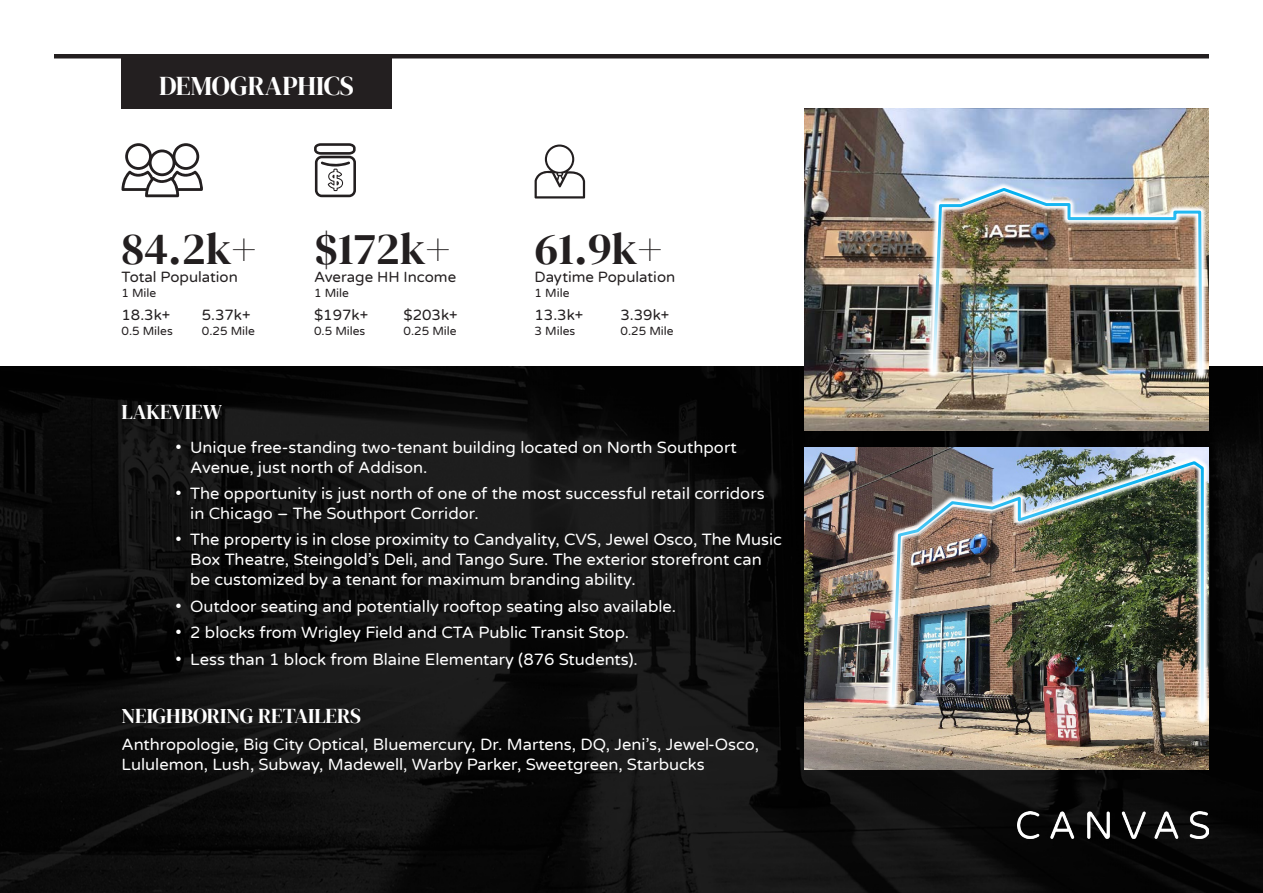
<style>
.page{position:relative;width:1263px;height:893px;background:#fff}
.page>*{position:absolute;margin:0;border:0;box-sizing:border-box;transform-origin:0 0}
.t1{font:45px "DM Serif Display";color:#231f20}
.t2{font:27px "DM Serif Display";letter-spacing:-.005em;color:#fff}
.t3{font:21px "DM Serif Display";letter-spacing:-.005em;color:#fff}
.t4{font:16.5px/19.8px "Varela Round";color:#fff}
.t5{font:15px "Varela Round";color:#231f20}
.t6{font:12px "Varela Round";color:#231f20}
</style>
<div class="page">
<img style="left:0;top:366px;width:1263px;height:527px">
<img style="left:1018px;top:812px;width:191px;height:27px">
<div style="left:54px;top:54px;width:1155px;height:5px;background:#231f20"></div>
<div style="left:122px;top:54px;width:270px;height:54px;background:#231f20"></div>
<img style="left:805px;top:108px;width:404px;height:322px">
<img style="left:805px;top:447px;width:404px;height:322px">
<svg style="left:121px;top:143px;width:82px;height:54px"></svg>
<svg style="left:314px;top:143px;width:42px;height:54px"></svg>
<svg style="left:535px;top:145px;width:50px;height:54px"></svg>
<img style="left:926px;top:182px;width:282px;height:198px">
<img style="left:931px;top:186px;width:273px;height:190px">
<img style="left:885px;top:455px;width:325px;height:270px">
<img style="left:890px;top:460px;width:315px;height:261px">
<h2 class="t2" style="left:159px;top:70px;width:197px">DEMOGRAPHICS</h2>
<h1 class="t1" style="left:122px;top:223px;width:136px">84.2k+</h1>
<p class="t5" style="left:122px;top:267px;width:118px">Total Population</p>
<p class="t6" style="left:122px;top:285px;width:36px">1 Mile</p>
<h1 class="t1" style="left:314px;top:223px;width:138px">$172k+</h1>
<p class="t5" style="left:314px;top:267px;width:144px">Average HH Income</p>
<p class="t6" style="left:314px;top:285px;width:36px">1 Mile</p>
<h1 class="t1" style="left:535px;top:223px;width:129px">61.9k+</h1>
<p class="t5" style="left:535px;top:267px;width:142px">Daytime Population</p>
<p class="t6" style="left:535px;top:285px;width:36px">1 Mile</p>
<p class="t5" style="left:122px;top:305px;width:50px">18.3k+</p>
<p class="t6" style="left:122px;top:322px;width:53px">0.5 Miles</p>
<p class="t5" style="left:202px;top:305px;width:50px">5.37k+</p>
<p class="t6" style="left:202px;top:322px;width:55px">0.25 Mile</p>
<p class="t5" style="left:314px;top:305px;width:56px">$197k+</p>
<p class="t6" style="left:314px;top:322px;width:53px">0.5 Miles</p>
<p class="t5" style="left:403px;top:305px;width:56px">$203k+</p>
<p class="t6" style="left:403px;top:322px;width:55px">0.25 Mile</p>
<p class="t5" style="left:535px;top:305px;width:50px">13.3k+</p>
<p class="t6" style="left:535px;top:322px;width:42px">3 Miles</p>
<p class="t5" style="left:620px;top:305px;width:50px">3.39k+</p>
<p class="t6" style="left:620px;top:322px;width:55px">0.25 Mile</p>
<p class="t3" style="left:122px;top:400px;width:102px">LAKEVIEW</p>
<p class="t4" style="left:190px;top:437px;width:548px;text-indent:-15px">• Unique free-standing two-tenant building located on North Southport<br>Avenue, just north of Addison.</p>
<p class="t4" style="left:190px;top:483px;width:576px;text-indent:-15px">• The opportunity is just north of one of the most successful retail corridors in Chicago – The Southport Corridor.</p>
<p class="t4" style="left:190px;top:529px;width:593px;text-indent:-15px">• The property is in close proximity to Candyality, CVS, Jewel Osco, The Music<br>Box Theatre, Steingold’s Deli, and Tango Sure. The exterior storefront can be customized by a tenant for maximum branding ability.</p>
<p class="t4" style="left:176px;top:596px;width:502px">• Outdoor seating and potentially rooftop seating also available.</p>
<p class="t4" style="left:176px;top:622px;width:455px">• 2 blocks from Wrigley Field and CTA Public Transit Stop.</p>
<p class="t4" style="left:176px;top:649px;width:464px">• Less than 1 block from Blaine Elementary (876 Students).</p>
<p class="t3" style="left:122px;top:704px;width:241px">NEIGHBORING RETAILERS</p>
<p class="t4" style="left:122px;top:734px;width:639px">Anthropologie, Big City Optical, Bluemercury, Dr. Martens, DQ, Jeni’s, Jewel-Osco,<br>Lululemon, Lush, Subway, Madewell, Warby Parker, Sweetgreen, Starbucks</p>
</div>
